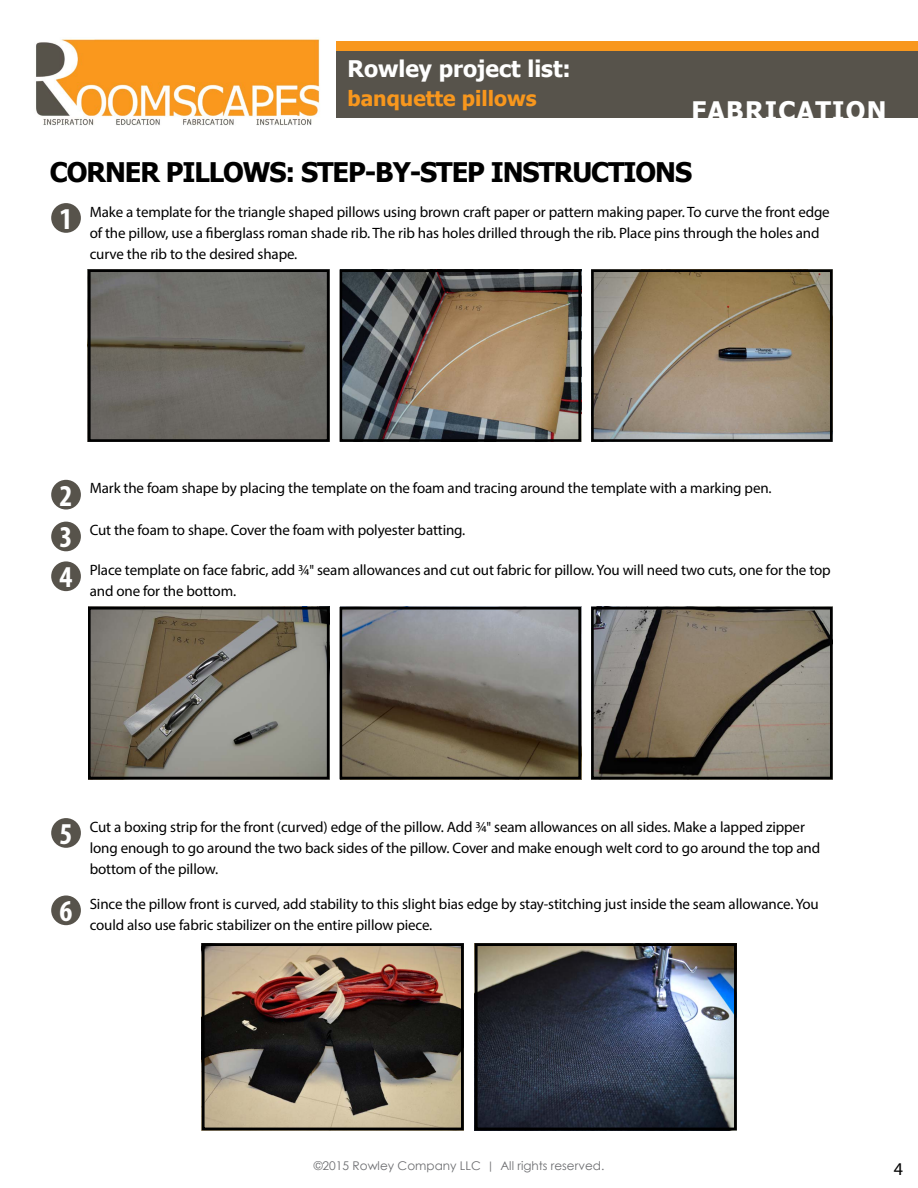
<style>
.page{position:relative;width:918px;height:1188px;background:#fff}
.page>*{position:absolute;margin:0;border:0;box-sizing:border-box;transform-origin:0 0}
.t1{font:700 condensed 30.45px/40.8px "Myriad Pro";color:#fff;text-align:justify}
.t2{font:700 27px "Tahoma";letter-spacing:-.04em;color:#000}
.t3{font:700 25.5px "Tahoma";letter-spacing:.05em;color:#fff}
.t4{font:700 22.8px "Tahoma";color:#fff}
.t5{font:700 21px "Tahoma";color:#f8971d}
.t6{font:18px "Myriad Pro";color:#000}
.t7{font:15px/21px "Myriad Pro";letter-spacing:-.01em;color:#000}
.t8{font:12px "Century Gothic";color:#6d6e71}
.s1{font-family:"Franklin Gothic"}
.s2{font-weight:700;font-stretch:condensed;font-size:30.45px;color:#fff}
.s3{font-family:"Tw Cen"}
</style>
<div class="page">
<div style="left:337px;top:41px;width:581px;height:77px;background:#57534b"></div>
<img style="left:36px;top:39px;width:284px;height:87px">
<div style="left:337px;top:41px;width:581px;height:10px;background:#f8971d"></div>
<div style="left:51px;top:203px;width:30px;height:30px;background:#57534b;border-radius:50%"></div>
<div style="left:51px;top:480px;width:30px;height:30px;background:#57534b;border-radius:50%"></div>
<div style="left:51px;top:522px;width:30px;height:29px;background:#57534b;border-radius:50%"></div>
<div style="left:51px;top:561px;width:30px;height:30px;background:#57534b;border-radius:50%"></div>
<img style="left:344px;top:273px;width:233px;height:165px">
<div style="left:340px;top:269px;width:241px;height:173px;border:3px solid #000"></div>
<img style="left:92px;top:611px;width:233px;height:164px">
<div style="left:88px;top:607px;width:241px;height:172px;border:3px solid #000"></div>
<img style="left:344px;top:611px;width:233px;height:164px">
<div style="left:340px;top:607px;width:241px;height:172px;border:3px solid #000"></div>
<img style="left:595px;top:611px;width:234px;height:164px">
<div style="left:591px;top:607px;width:242px;height:172px;border:3px solid #000"></div>
<img style="left:595px;top:273px;width:234px;height:165px">
<div style="left:591px;top:269px;width:242px;height:173px;border:3px solid #000"></div>
<img style="left:92px;top:273px;width:233px;height:165px">
<div style="left:88px;top:269px;width:241px;height:173px;border:3px solid #000"></div>
<div style="left:51px;top:818px;width:30px;height:30px;background:#57534b;border-radius:50%"></div>
<div style="left:51px;top:896px;width:30px;height:29px;background:#57534b;border-radius:50%"></div>
<img style="left:206px;top:947px;width:254px;height:179px">
<div style="left:202px;top:943px;width:262px;height:187px;border:3px solid #000"></div>
<img style="left:479px;top:947px;width:254px;height:179px">
<div style="left:475px;top:943px;width:262px;height:187px;border:3px solid #000"></div>
<h3 class="t4" style="left:347px;top:53px;width:225px">Rowley project list:</h3>
<h3 class="t5" style="left:347px;top:83px;width:191px">banquette pillows</h3>
<h3 class="t3" style="left:691px;top:92px;width:197px">FABRICATION</h3>
<h2 class="t2" style="left:50px;top:153px;width:644px">CORNER PILLOWS: STEP-BY-STEP INSTRUCTIONS</h2>
<h1 class="t1" style="left:59px;top:198px;width:14px">1</h1>
<p class="t7" style="left:90px;top:201px;width:742px">Make a template for the triangle shaped pillows using brown craft paper or pattern making paper. To curve the front edge of the pillow, use a fiberglass roman shade rib. The rib has holes drilled through the rib. Place pins through the holes and curve the rib to the desired shape.</p>
<h1 class="t1" style="left:59px;top:474px;width:14px">2<br>3<br>4</h1>
<p class="t7" style="left:90px;top:478px;width:683px">Mark the foam shape by placing the template on the foam and tracing around the template with a marking pen.</p>
<p class="t7" style="left:90px;top:519px;width:377px">Cut the foam to shape. Cover the foam with polyester batting.</p>
<p class="t7" style="left:90px;top:559px;width:743px">Place template on face fabric, add ¾<span class="s1">"</span> seam allowances and cut out fabric for pillow. You will need two cuts, one for the top and one for the bottom.</p>
<p class="t7" style="left:90px;top:816px;width:732px;text-indent:-30px"><span class="s2">5</span> Cut a boxing strip for the front (curved) edge of the pillow. Add ¾<span class="s1">"</span> seam allowances on all sides. Make a lapped zipper long enough to go around the two back sides of the pillow. Cover and make enough welt cord to go around the top and bottom of the pillow.</p>
<p class="t7" style="left:90px;top:893px;width:731px;text-indent:-30px"><span class="s2">6</span> Since the pillow front is curved, add stability to this slight bias edge by stay-stitching just inside the seam allowance. You could also use fabric stabilizer on the entire pillow piece.</p>
<p class="t8" style="left:314px;top:1157px;width:292px">©2015 Rowley Company LLC <span class="s3">|</span> All rights reserved.</p>
<p class="t6" style="left:894px;top:1158px;width:11px">4</p>
</div>
